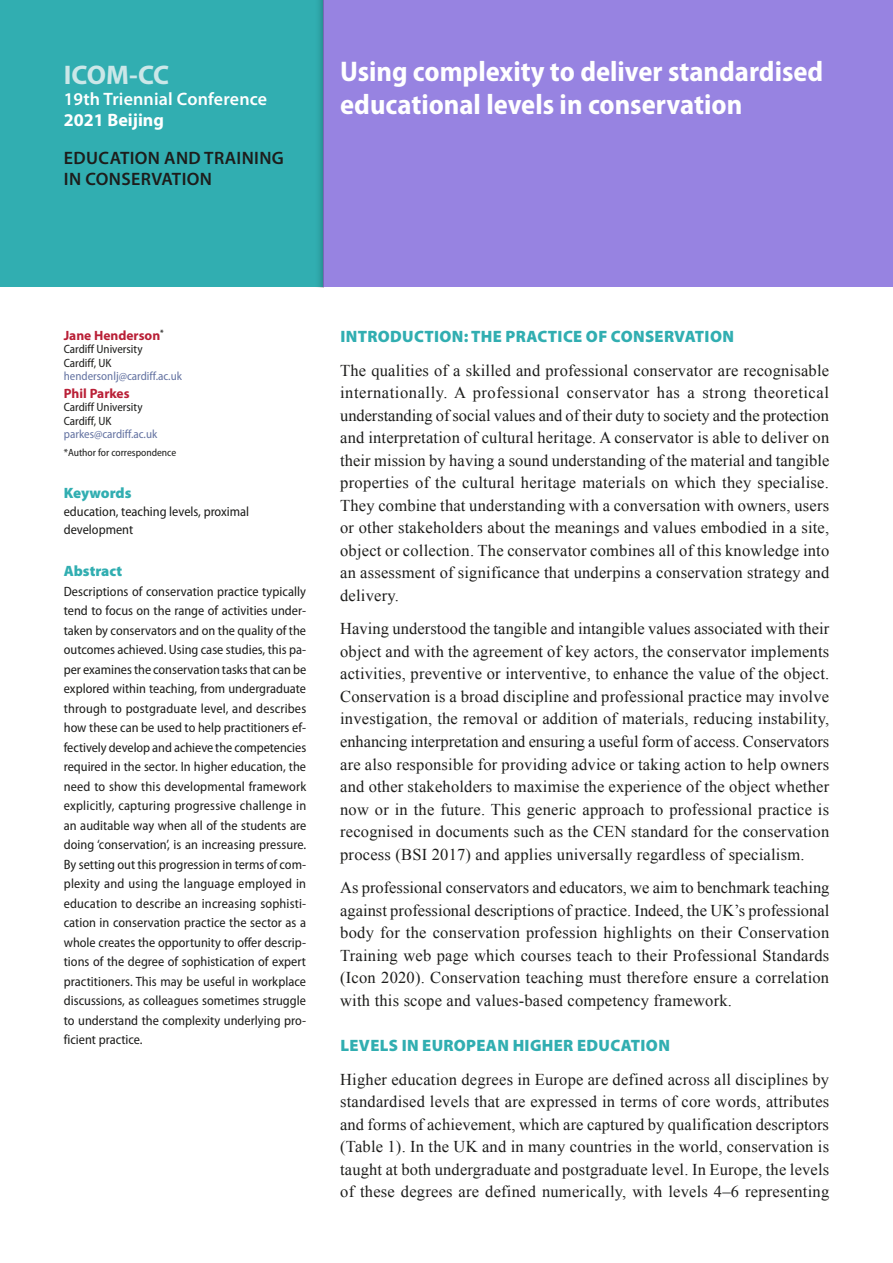
<style>
.page{position:relative;width:893px;height:1263px;background:#fff}
.page>*{position:absolute;margin:0;border:0;box-sizing:border-box;transform-origin:0 0}
.Titulo-Principal{font:700 semi-condensed 28.5px/33px "Myriad Pro";color:#fff}
.t1{font:700 27px "Myriad Pro";letter-spacing:-.015em;color:#cbe7e8}
.t2{font:600 18px/21px "Myriad Pro";letter-spacing:.02em;color:#1d1d1b}
.t3{font:600 18px "Myriad Pro";letter-spacing:.01em;color:#fff}
.t4{font:700 18px "Myriad Pro";color:#fff}
.Tex-Corpo{font:16.5px/22.5px "Times New Roman";letter-spacing:.015em;color:#1d1d1b;text-align:justify}
.Tit{font:900 16.5px "Myriad Pro";letter-spacing:.02em;color:#31aeb1}
.Key-Abs-Tit{font:900 15px "Myriad Pro";color:#31aeb1}
.Abstracts{font:semi-condensed 13.5px/19.5px "Myriad Pro";color:#1d1d1b;text-align:justify}
.Keywords{font:semi-condensed 13.5px/18px "Myriad Pro";color:#1d1d1b}
.Autores-Nome{font:700 13.5px "Myriad Pro";color:#b91f36}
.Autores-Linhas{font:semi-condensed 12px "Myriad Pro";color:#1d1d1b}
.Autores-Email{font:semi-condensed 12px "Myriad Pro";color:#6372a1}
.Autores-Corr{font:semi-condensed 10.5px "Myriad Pro";color:#1d1d1b}
</style>
<div class="page">
<div style="left:323px;top:0;width:570px;height:287px;background:#9783e1"></div>
<div style="left:0;top:0;width:323px;height:287px;background:#31aeb1"></div>
<svg style="left:319px;top:0;width:4px;height:287px"></svg>
<h2 class="t1" style="left:64px;top:57px;width:107px">ICOM-CC</h2>
<p class="t3" style="left:64px;top:88px;width:205px">19th Triennial Conference</p>
<p class="t4" style="left:64px;top:108px;width:102px">2021 Beijing</p>
<p class="t2" style="left:64px;top:147px;width:221px">EDUCATION AND TRAINING<br>IN CONSERVATION</p>
<p class="Titulo-Principal" style="left:340px;top:54px;width:485px">Using complexity to deliver standardised educational levels in conservation</p>
<p class="Autores-Nome" style="left:64px;top:326px;width:102px">Jane Henderson<sup>*</sup></p>
<p class="Autores-Linhas" style="left:64px;top:342px;width:80px">Cardiff University</p>
<p class="Autores-Linhas" style="left:64px;top:355px;width:49px">Cardiff, UK</p>
<p class="Autores-Email" style="left:64px;top:369px;width:120px">hendersonlj@cardiff.ac.uk</p>
<p class="Autores-Nome" style="left:64px;top:385px;width:67px">Phil Parkes</p>
<p class="Autores-Linhas" style="left:64px;top:400px;width:80px">Cardiff University</p>
<p class="Autores-Linhas" style="left:64px;top:414px;width:49px">Cardiff, UK</p>
<p class="Autores-Email" style="left:64px;top:427px;width:95px">parkes@cardiff.ac.uk</p>
<p class="Autores-Corr" style="left:64px;top:446px;width:114px">*Author for correspondence</p>
<p class="Key-Abs-Tit" style="left:64px;top:483px;width:69px">Keywords</p>
<p class="Keywords" style="left:64px;top:502px;width:187px">education, teaching levels, proximal development</p>
<p class="Key-Abs-Tit" style="left:64px;top:561px;width:60px">Abstract</p>
<p class="Abstracts" style="left:64px;top:581px;width:244px">Descriptions of conservation practice typically tend to focus on the range of activities under&shy;taken by conservators and on the quality of the outcomes achieved. Using case studies, this pa&shy;per examines the conservation tasks that can be explored within teaching, from undergraduate through to postgraduate level, and describes how these can be used to help practitioners ef&shy;fectively develop and achieve the competencies required in the sector. In higher education, the need to show this developmental framework explicitly, capturing progressive challenge in an auditable way when all of the students are doing ‘conservation’, is an increasing pressure.<br>By setting out this progression in terms of com&shy;plexity and using the language employed in education to describe an increasing sophisti&shy;cation in conservation practice the sector as a whole creates the opportunity to offer descrip&shy;tions of the degree of sophistication of expert practitioners. This may be useful in workplace discussions, as colleagues sometimes struggle to understand the complexity underlying pro&shy;ficient practice.</p>
<p class="Tit" style="left:340px;top:325px;width:395px">INTRODUCTION: THE PRACTICE OF CONSERVATION</p>
<p class="Tex-Corpo" style="left:340px;top:359px;width:491px">The qualities of a skilled and professional conservator are recognisable internationally. A professional conservator has a strong theoretical understanding of social values and of their duty to society and the protection and interpretation of cultural heritage. A conservator is able to deliver on their mission by having a sound understanding of the material and tangible properties of the cultural heritage materials on which they specialise.<br>They combine that understanding with a conversation with owners, users or other stakeholders about the meanings and values embodied in a site, object or collection. The conservator combines all of this knowledge into an assessment of significance that underpins a conservation strategy and delivery.</p>
<p class="Tex-Corpo" style="left:340px;top:617px;width:491px">Having understood the tangible and intangible values associated with their object and with the agreement of key actors, the conservator implements activities, preventive or interventive, to enhance the value of the object.<br>Conservation is a broad discipline and professional practice may involve investigation, the removal or addition of materials, reducing instability, enhancing interpretation and ensuring a useful form of access. Conservators are also responsible for providing advice or taking action to help owners and other stakeholders to maximise the experience of the object whether now or in the future. This generic approach to professional practice is recognised in documents such as the CEN standard for the conservation process (BSI 2017) and applies universally regardless of specialism.</p>
<p class="Tex-Corpo" style="left:340px;top:876px;width:491px">As professional conservators and educators, we aim to benchmark teaching against professional descriptions of practice. Indeed, the UK’s professional body for the conservation profession highlights on their Conservation Training web page which courses teach to their Professional Standards (Icon 2020). Conservation teaching must therefore ensure a correlation with this scope and values-based competency framework.</p>
<p class="Tit" style="left:340px;top:1034px;width:331px">LEVELS IN EUROPEAN HIGHER EDUCATION</p>
<p class="Tex-Corpo" style="left:340px;top:1067px;width:491px">Higher education degrees in Europe are defined across all disciplines by standardised levels that are expressed in terms of core words, attributes and forms of achievement, which are captured by qualification descriptors (Table 1). In the UK and in many countries in the world, conservation is taught at both undergraduate and postgraduate level. In Europe, the levels of these degrees are defined numerically, with levels 4–6 representing</p>
</div>
